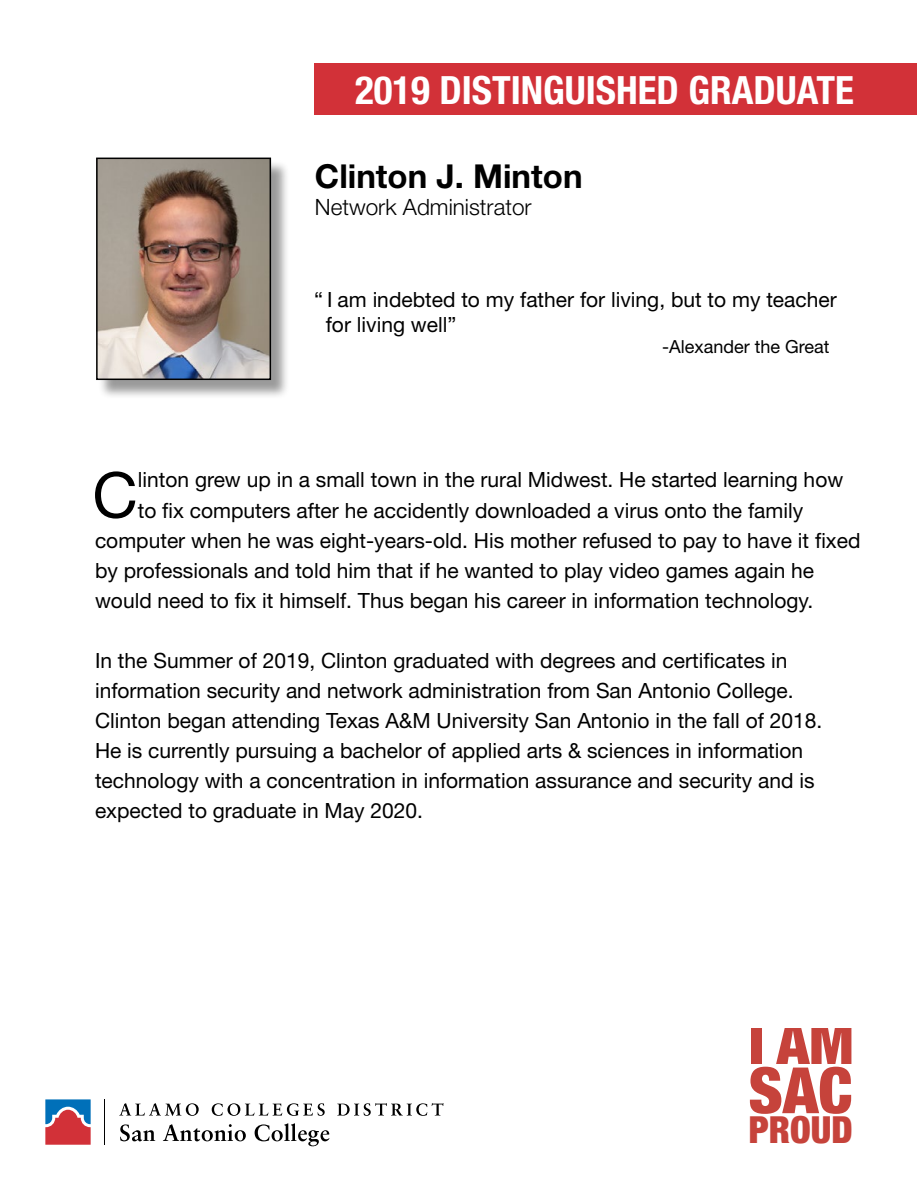
<style>
.page{position:relative;width:918px;height:1188px;background:#fff}
.page>*{position:absolute;margin:0;border:0;box-sizing:border-box;transform-origin:0 0}
.t1{font:900 condensed 63.9px "Helvetica Neue";color:#c6433b}
.t2{font:63px "Helvetica Neue LT Std";color:#000}
.t3{font:900 condensed 58.5px "Helvetica Neue";color:#c6433b}
.t4{font:700 condensed 39px "Helvetica Neue LT Std";color:#fff}
.t5{font:900 condensed 37.2px "Helvetica Neue";color:#c6433b}
.t6{font:700 33px "Helvetica Neue LT Std";color:#000}
.t7{font:300 22.5px "Helvetica Neue LT Std";color:#000}
.t8{font:21px/30px "Helvetica Neue LT Std";color:#000}
.t9{font:18px "Helvetica Neue LT Std";color:#000}
</style>
<div class="page">
<div style="left:314px;top:63px;width:603px;height:52px;background:#d23138"></div>
<svg style="left:45px;top:1099px;width:46px;height:46px;background:#945e79"></svg>
<svg style="left:119px;top:1103px;width:324px;height:13px"></svg>
<svg style="left:120px;top:1123px;width:209px;height:23px"></svg>
<hr style="left:104px;top:1099px;width:1px;height:46px;background:#000">
<div style="left:98px;top:159px;width:192px;height:240px;background:#000;opacity:.4"></div>
<img style="left:99px;top:161px;width:169px;height:216px">
<div style="left:96px;top:158px;width:175px;height:222px;border:2px solid #000"></div>
<h3 class="t4" style="left:355px;top:67px;width:500px">2019 DISTINGUISHED GRADUATE</h3>
<h3 class="t6" style="left:315px;top:156px;width:269px">Clinton J. Minton</h3>
<p class="t7" style="left:315px;top:193px;width:218px">Network Administrator</p>
<p class="t8" style="left:326px;top:287px;width:512px;line-height:25.2px;text-indent:-12px">“ I am indebted to my father for living, but to my teacher for living well”</p>
<p class="t9" style="left:662px;top:335px;width:169px">-Alexander the Great</p>
<h2 class="t2" style="left:92px;top:458px;width:47px">C</h2>
<p class="t8" style="left:138px;top:465px;width:707px">linton grew up in a small town in the rural Midwest. He started learning how</p>
<p class="t8" style="left:138px;top:495px;width:667px">to fix computers after he accidently downloaded a virus onto the family</p>
<p class="t8" style="left:95px;top:525px;width:767px">computer when he was eight-years-old. His mother refused to pay to have it fixed</p>
<p class="t8" style="left:95px;top:555px;width:721px">by professionals and told him that if he wanted to play video games again he</p>
<p class="t8" style="left:95px;top:585px;width:720px">would need to fix it himself. Thus began his career in information technology.</p>
<p class="t8" style="left:95px;top:645px;width:729px">In the Summer of 2019, Clinton graduated with degrees and certificates in information security and network administration from San Antonio College.<br>Clinton began attending Texas A&amp;M University San Antonio in the fall of 2018.<br>He is currently pursuing a bachelor of applied arts &amp; sciences in information technology with a concentration in information assurance and security and is expected to graduate in May 2020.</p>
<h3 class="t3" style="left:748px;top:995px;width:107px">I AM</h3>
<h1 class="t1" style="left:748px;top:1038px;width:106px">SAC</h1>
<h3 class="t5" style="left:749px;top:1099px;width:105px">PROUD</h3>
</div>
